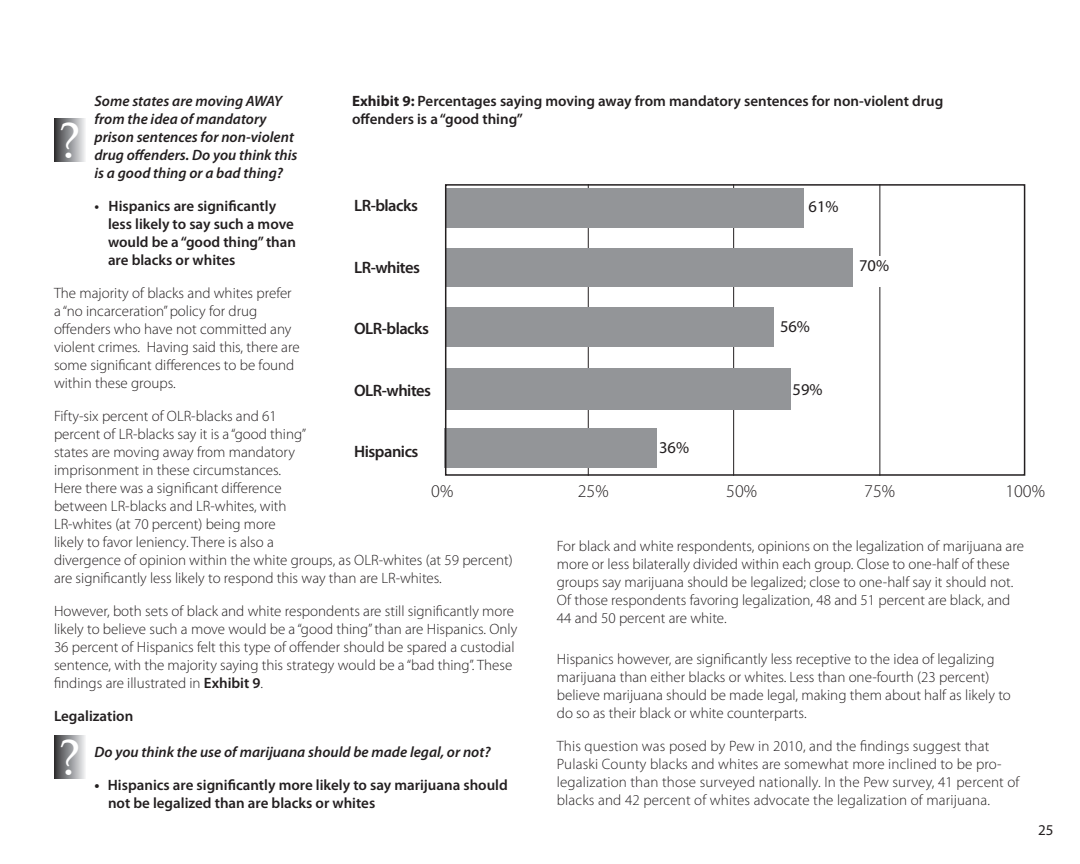
<style>
.page{position:relative;width:1080px;height:864px;background:#fff}
.page>*{position:absolute;margin:0;border:0;box-sizing:border-box;transform-origin:0 0}
.t1{font:49.5px "Palatino";color:#fff}
.t2{font:300 18px "Myriad Pro";color:#231f20}
.t3{font:600 16.5px "Myriad Pro";letter-spacing:-.03em;color:#231f20}
.t4{font:16.5px "Myriad Pro";color:#231f20}
.t5{font:300 15px/18px "Myriad Pro";color:#231f20}
.t6{font:600 15px/18px "Myriad Pro";color:#231f20}
.t7{font:italic 600 15px/18px "Myriad Pro";color:#231f20}
.t8{font:15px "Myriad Pro";color:#231f20}
.s1{font-weight:700}
.s2{font-weight:600}
.s3{font-weight:700;font-style:italic}
</style>
<div class="page">
<hr style="left:588px;top:184px;width:1px;height:292px;background:#231f20">
<hr style="left:880px;top:184px;width:1px;height:292px;background:#231f20">
<hr style="left:733px;top:184px;width:1px;height:292px;background:#231f20">
<div style="left:445px;top:189px;width:359px;height:39px;background:#939598"></div>
<div style="left:445px;top:249px;width:408px;height:38px;background:#939598"></div>
<div style="left:445px;top:308px;width:329px;height:39px;background:#939598"></div>
<div style="left:445px;top:369px;width:346px;height:41px;background:#939598"></div>
<div style="left:445px;top:428px;width:212px;height:40px;background:#939598"></div>
<div style="left:857px;top:256px;width:34px;height:31px;background:#fff"></div>
<div style="left:445px;top:184px;width:580px;height:292px;border:2px solid #231f20"></div>
<svg style="left:54px;top:119px;width:31px;height:43px"></svg>
<svg style="left:54px;top:736px;width:31px;height:43px"></svg>
<p class="t6" style="left:352px;top:91px;width:593px"><span class="s1">Exhibit 9:</span> Percentages saying moving away from mandatory sentences for non-violent drug offenders is a “good thing”</p>
<p class="t7" style="left:94px;top:91px;width:204px">Some states are moving AWAY from the idea of mandatory prison sentences for non-violent drug offenders. Do you think this is a good thing or a bad thing?</p>
<p class="t6" style="left:108px;top:196px;width:190px;text-indent:-14px">• Hispanics are significantly less likely to say such a move would be a “good thing” than are blacks or whites</p>
<p class="t5" style="left:54px;top:284px;width:247px">The majority of blacks and whites prefer a “no incarceration” policy for drug offenders who have not committed any violent crimes. Having said this, there are some significant differences to be found within these groups.</p>
<p class="t5" style="left:54px;top:407px;width:460px">Fifty-six percent of OLR-blacks and 61<br>percent of LR-blacks say it is a “good thing”<br>states are moving away from mandatory<br>imprisonment in these circumstances.<br>Here there was a significant difference<br>between LR-blacks and LR-whites, with<br>LR-whites (at 70 percent) being more<br>likely to favor leniency. There is also a<br>divergence of opinion within the white groups, as OLR-whites (at 59 percent) are significantly less likely to respond this way than are LR-whites.</p>
<p class="t5" style="left:54px;top:602px;width:465px">However, both sets of black and white respondents are still significantly more likely to believe such a move would be a “good thing” than are Hispanics. Only 36 percent of Hispanics felt this type of offender should be spared a custodial sentence, with the majority saying this strategy would be a “bad thing”. These findings are illustrated in <span class="s2">Exhibit 9</span>.</p>
<p class="t6" style="left:54px;top:706px;width:81px">Legalization</p>
<p class="t7" style="left:95px;top:742px;width:398px">Do you think the use of marijuana should be made legal, or not?</p>
<p class="t6" style="left:108px;top:775px;width:401px;text-indent:-13px"><span class="s3">•</span> Hispanics are significantly more likely to say marijuana should not be legalized than are blacks or whites</p>
<h1 class="t1" style="left:59px;top:109px;width:23px">?</h1>
<p class="t3" style="left:354px;top:195px;width:65px">LR-blacks</p>
<p class="t4" style="left:809px;top:198px;width:31px">61%</p>
<p class="t4" style="left:859px;top:257px;width:31px">70%</p>
<p class="t3" style="left:354px;top:257px;width:67px">LR-whites</p>
<p class="t4" style="left:780px;top:317px;width:31px">56%</p>
<p class="t3" style="left:354px;top:318px;width:76px">OLR-blacks</p>
<p class="t3" style="left:354px;top:380px;width:78px">OLR-whites</p>
<p class="t4" style="left:793px;top:381px;width:31px">59%</p>
<p class="t4" style="left:659px;top:438px;width:31px">36%</p>
<p class="t3" style="left:354px;top:441px;width:66px">Hispanics</p>
<p class="t2" style="left:431px;top:480px;width:24px">0%</p>
<p class="t2" style="left:578px;top:480px;width:32px">25%</p>
<p class="t2" style="left:726px;top:480px;width:32px">50%</p>
<p class="t2" style="left:864px;top:480px;width:32px">75%</p>
<p class="t2" style="left:1005px;top:480px;width:41px">100%</p>
<p class="t5" style="left:557px;top:537px;width:469px">For black and white respondents, opinions on the legalization of marijuana are more or less bilaterally divided within each group. Close to one-half of these groups say marijuana should be legalized; close to one-half say it should not.<br>Of those respondents favoring legalization, 48 and 51 percent are black, and 44 and 50 percent are white.</p>
<p class="t5" style="left:557px;top:650px;width:456px">Hispanics however, are significantly less receptive to the idea of legalizing marijuana than either blacks or whites. Less than one-fourth (23 percent) believe marijuana should be made legal, making them about half as likely to do so as their black or white counterparts.</p>
<p class="t5" style="left:557px;top:737px;width:464px">This question was posed by Pew in 2010, and the findings suggest that Pulaski County blacks and whites are somewhat more inclined to be pro&shy;legalization than those surveyed nationally. In the Pew survey, 41 percent of blacks and 42 percent of whites advocate the legalization of marijuana.</p>
<h1 class="t1" style="left:59px;top:726px;width:23px">?</h1>
<p class="t8" style="left:1038px;top:822px;width:17px">25</p>
</div>
